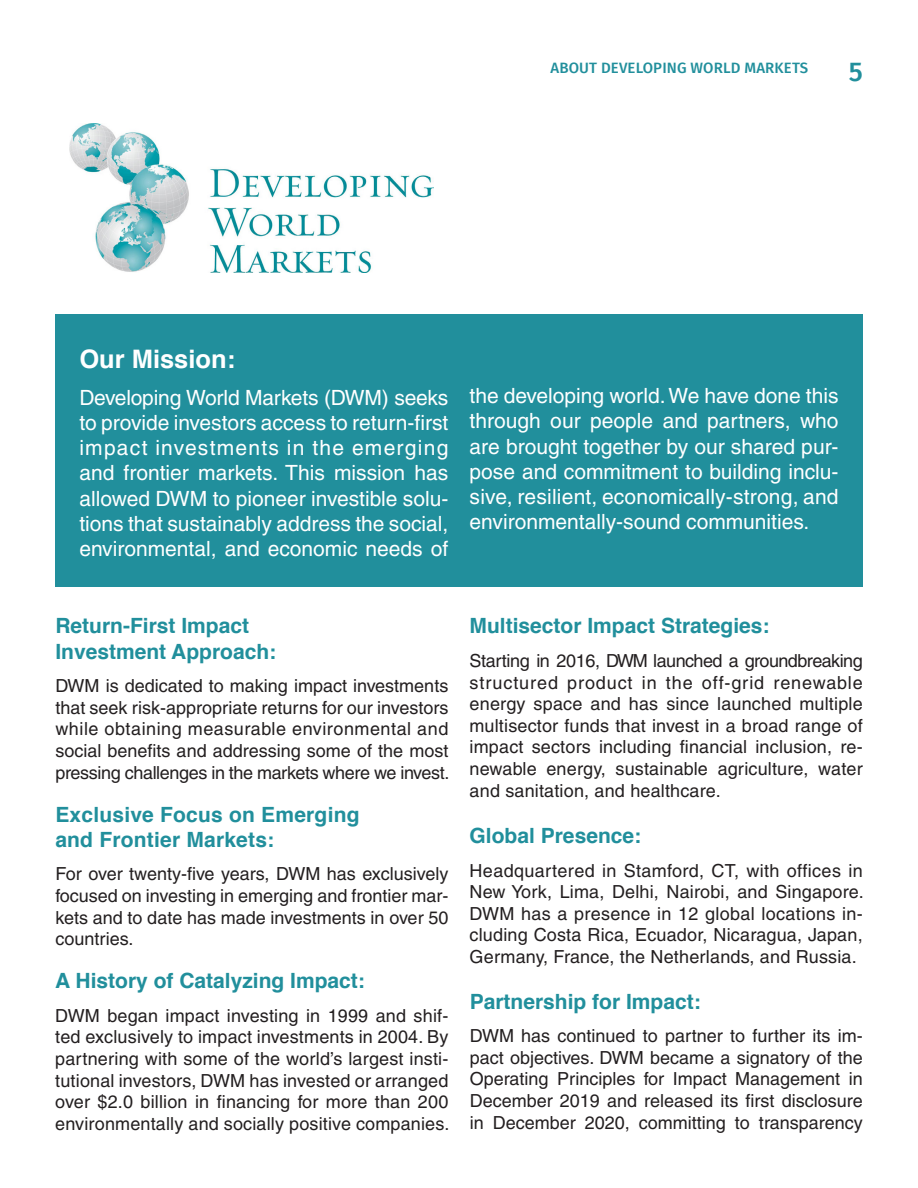
<style>
.page{position:relative;width:918px;height:1188px;background:#fff}
.page>*{position:absolute;margin:0;border:0;box-sizing:border-box;transform-origin:0 0}
.t1{font:500 27px "Fira Sans";color:#218f9c}
.t2{font:700 25.5px "Helvetica";color:#fff}
.t3{font:21px/25.2px "Helvetica";color:#fff;text-align:justify}
.t4{font:700 21px "Helvetica";color:#218f9c}
.t5{font:18px/21.6px "Helvetica";color:#231f20;text-align:justify}
.t6{font:500 15px "Fira Sans";letter-spacing:.01em;color:#218f9c}
</style>
<div class="page">
<img style="left:70px;top:124px;width:363px;height:148px">
<div style="left:55px;top:315px;width:808px;height:272px;background:#218f9c"></div>
<p class="t6" style="left:550px;top:56px;width:259px">ABOUT DEVELOPING WORLD MARKETS</p>
<h1 class="t1" style="left:849px;top:49px;width:16px">5</h1>
<p class="t2" style="left:79px;top:338px;width:157px">Our Mission:</p>
<p class="t3" style="left:79px;top:385px;width:371px">Developing World Markets (DWM) seeks to provide investors access to return-first impact investments in the emerging and frontier markets. This mission has allowed DWM to pioneer investible solu&shy;tions that sustainably address the social, environmental, and economic needs of</p>
<p class="t3" style="left:470px;top:383px;width:371px">the developing world. We have done this through our people and partners, who are brought together by our shared pur&shy;pose and commitment to building inclu&shy;sive, resilient, economically-strong, and environmentally-sound communities.</p>
<p class="t4" style="left:55px;top:609px;width:195px">Return-First Impact</p>
<p class="t4" style="left:55px;top:634px;width:222px">Investment Approach:</p>
<p class="t5" style="left:55px;top:675px;width:396px">DWM is dedicated to making impact investments that seek risk-appropriate returns for our investors while obtaining measurable environmental and social benefits and addressing some of the most pressing challenges in the markets where we invest.</p>
<p class="t4" style="left:55px;top:797px;width:306px">Exclusive Focus on Emerging</p>
<p class="t4" style="left:55px;top:822px;width:220px">and Frontier Markets:</p>
<p class="t5" style="left:55px;top:863px;width:395px">For over twenty-five years, DWM has exclusively focused on investing in emerging and frontier mar&shy;kets and to date has made investments in over 50 countries.</p>
<p class="t4" style="left:55px;top:964px;width:311px">A History of Catalyzing Impact:</p>
<p class="t5" style="left:55px;top:1005px;width:396px">DWM began impact investing in 1999 and shif&shy;ted exclusively to impact investments in 2004. By partnering with some of the world’s largest insti&shy;tutional investors, DWM has invested or arranged over $2.0 billion in financing for more than 200 environmentally and socially positive companies.</p>
<p class="t4" style="left:470px;top:609px;width:301px">Multisector Impact Strategies:</p>
<p class="t5" style="left:470px;top:650px;width:395px">Starting in 2016, DWM launched a groundbreaking structured product in the off-grid renewable energy space and has since launched multiple multisector funds that invest in a broad range of impact sectors including financial inclusion, re&shy;newable energy, sustainable agriculture, water and sanitation, and healthcare.</p>
<p class="t4" style="left:470px;top:819px;width:173px">Global Presence:</p>
<p class="t5" style="left:470px;top:859px;width:396px">Headquartered in Stamford, CT, with offices in New York, Lima, Delhi, Nairobi, and Singapore.<br>DWM has a presence in 12 global locations in&shy;cluding Costa Rica, Ecuador, Nicaragua, Japan, Germany, France, the Netherlands, and Russia.</p>
<p class="t4" style="left:470px;top:984px;width:233px">Partnership for Impact:</p>
<p class="t5" style="left:470px;top:1025px;width:395px">DWM has continued to partner to further its im&shy;pact objectives. DWM became a signatory of the Operating Principles for Impact Management in December 2019 and released its first disclosure in December 2020, committing to transparency</p>
</div>
